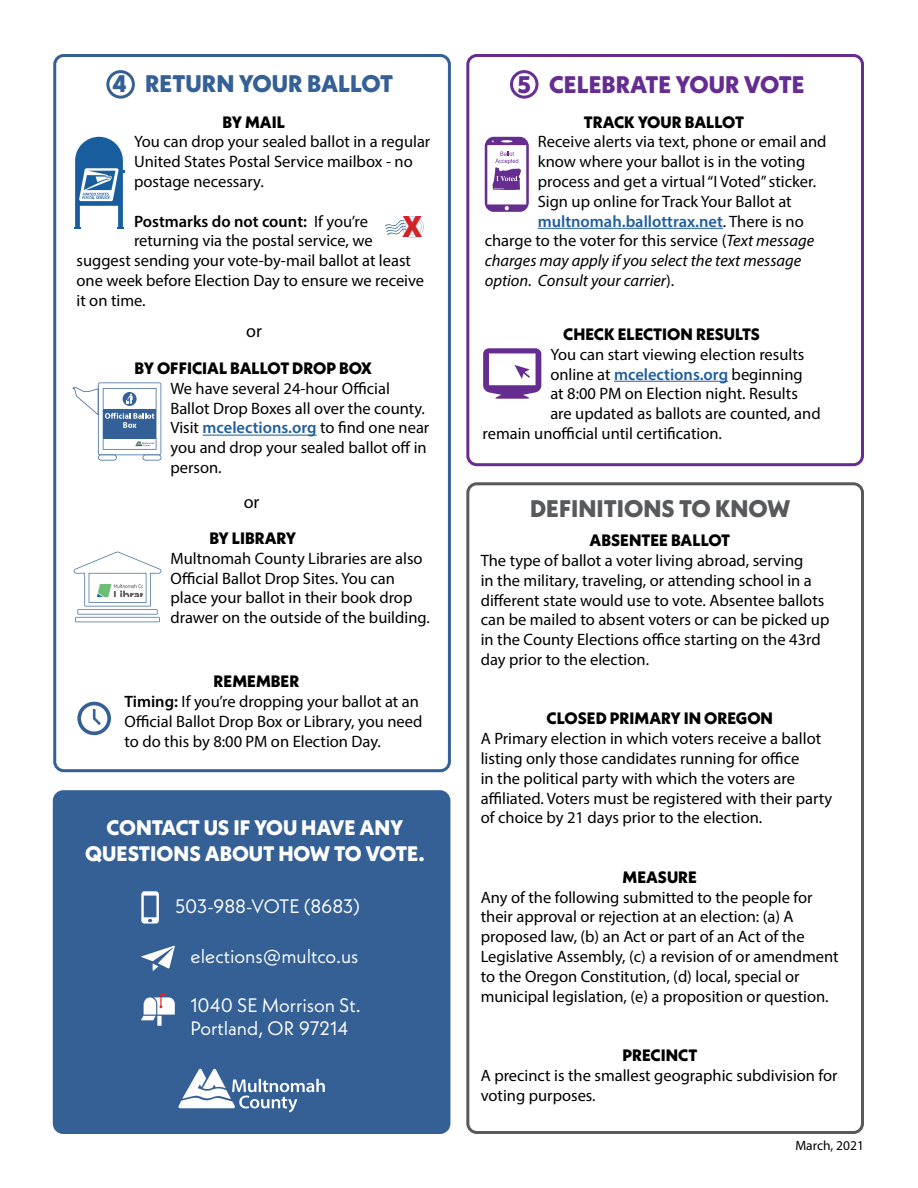
<style>
.page{position:relative;width:918px;height:1188px;background:#fff}
.page>*{position:absolute;margin:0;border:0;box-sizing:border-box;transform-origin:0 0}
.t1{font:800 30px "Neue Kabel";color:#d2232a}
.t2{font:800 24px "Neue Kabel";color:#662d91}
.t3{font:800 24px "Neue Kabel";color:#346095}
.t4{font:800 24px "Neue Kabel";color:#58595b}
.t5{font:800 21px/25.2px "Neue Kabel";color:#fff;text-align:center}
.t6{font:19.5px "Neue Kabel";color:#fff}
.t7{font:18px "Myriad Pro";color:#000}
.t8{font:16.5px/19.8px "Myriad Pro";color:#000}
.t9{font:800 16.5px "Neue Kabel";color:#000}
.t10{font:italic 16.5px "Myriad Pro";color:#000}
.t11{font:600 16.5px "Myriad Pro";color:#215e9e}
.t12{font:600 16.5px "Myriad Pro";color:#000}
.t13{font:13.5px "Myriad Pro";color:#000}
.s1{font-weight:400}
.s2{font-weight:600;color:#215e9e}
.s3{font-weight:600}
.s4{font-weight:400;color:#000}
.s5{font-style:italic}
.s6{font-style:normal}
</style>
<div class="page">
<div style="left:54px;top:792px;width:395px;height:340px;background:#346095;border-radius:9px"></div>
<div style="left:53px;top:790px;width:397px;height:344px;border:3px solid #346095;border-radius:9px"></div>
<div style="left:53px;top:54px;width:398px;height:718px;border:3px solid #346095;border-radius:9px"></div>
<div style="left:466px;top:54px;width:398px;height:412px;border:3px solid #662d91;border-radius:9px"></div>
<div style="left:466px;top:482px;width:398px;height:652px;border:3px solid #58595b;border-radius:9px"></div>
<hr style="left:538px;top:228px;width:185px;height:1px;background:#215e9e">
<hr style="left:614px;top:381px;width:114px;height:1px;background:#215e9e">
<hr style="left:203px;top:435px;width:114px;height:1px;background:#215e9e">
<div style="left:106px;top:70px;width:29px;height:29px;border:3px solid #346095;border-radius:50%"></div>
<svg style="left:74px;top:137px;width:51px;height:92px"></svg>
<svg style="left:73px;top:383px;width:88px;height:77px"></svg>
<svg style="left:73px;top:552px;width:89px;height:70px"></svg>
<svg style="left:77px;top:702px;width:34px;height:33px"></svg>
<svg style="left:385px;top:216px;width:39px;height:22px"></svg>
<svg style="left:141px;top:946px;width:34px;height:25px"></svg>
<div style="left:157px;top:1016px;width:5px;height:10px;background:#fff"></div>
<svg style="left:141px;top:993px;width:34px;height:27px"></svg>
<svg style="left:141px;top:891px;width:18px;height:33px"></svg>
<svg style="left:178px;top:1068px;width:147px;height:44px"></svg>
<div style="left:510px;top:70px;width:28px;height:29px;border:3px solid #683092;border-radius:50%"></div>
<svg style="left:485px;top:137px;width:44px;height:75px"></svg>
<svg style="left:483px;top:348px;width:58px;height:51px"></svg>
<p class="t3" style="left:113px;top:69px;width:282px">4 RETURN YOUR BALLOT</p>
<p class="t9" style="left:223px;top:111px;width:64px">BY MAIL</p>
<p class="t8" style="left:134px;top:132px;width:298px">You can drop your sealed ballot in a regular<br>United States Postal Service mailbox - no postage necessary.</p>
<p class="t12" style="left:134px;top:211px;width:236px">Postmarks do not count: <span class="s1">If you’re</span></p>
<p class="t8" style="left:134px;top:231px;width:240px">returning via the postal service, we</p>
<p class="t8" style="left:76px;top:251px;width:336px">suggest sending your vote-by-mail ballot at least</p>
<p class="t8" style="left:76px;top:270px;width:349px">one week before Election Day to ensure we receive</p>
<p class="t8" style="left:76px;top:290px;width:71px">it on time.</p>
<p class="t1" style="left:402px;top:207px;width:22px">X</p>
<p class="t7" style="left:246px;top:320px;width:17px">or</p>
<p class="t9" style="left:135px;top:358px;width:239px">BY OFFICIAL BALLOT DROP BOX</p>
<p class="t8" style="left:170px;top:378px;width:260px">We have several 24-hour Official<br>Ballot Drop Boxes all over the county.<br>Visit <span class="s2">mcelections.org</span> to find one near you and drop your sealed ballot off in person.</p>
<p class="t7" style="left:244px;top:490px;width:17px">or</p>
<p class="t9" style="left:209px;top:528px;width:88px">BY LIBRARY</p>
<p class="t8" style="left:170px;top:548px;width:261px">Multnomah County Libraries are also Official Ballot Drop Sites. You can place your ballot in their book drop drawer on the outside of the building.</p>
<p class="t9" style="left:214px;top:671px;width:87px">REMEMBER</p>
<p class="t8" style="left:124px;top:691px;width:299px"><span class="s3">Timing:</span> If you’re dropping your ballot at an<br>Official Ballot Drop Box or Library, you need to do this by 8:00 PM on Election Day.</p>
<p class="t5" style="left:85px;top:815px;width:341px">CONTACT US IF YOU HAVE ANY<br>QUESTIONS ABOUT HOW TO VOTE.</p>
<p class="t6" style="left:175px;top:893px;width:187px">503-988-VOTE (8683)</p>
<p class="t6" style="left:191px;top:944px;width:169px">elections@multco.us</p>
<p class="t6" style="left:190px;top:992px;width:172px">1040 SE Morrison St.</p>
<p class="t6" style="left:190px;top:1016px;width:159px">Portland, OR 97214</p>
<p class="t2" style="left:518px;top:70px;width:289px">5 CELEBRATE YOUR VOTE</p>
<p class="t9" style="left:584px;top:111px;width:162px">TRACK YOUR BALLOT</p>
<p class="t8" style="left:538px;top:132px;width:290px">Receive alerts via text, phone or email and</p>
<p class="t8" style="left:538px;top:152px;width:269px">know where your ballot is in the voting</p>
<p class="t8" style="left:538px;top:171px;width:280px">process and get a virtual “I Voted” sticker.</p>
<p class="t8" style="left:538px;top:191px;width:255px">Sign up online for Track Your Ballot at</p>
<p class="t11" style="left:538px;top:211px;width:268px">multnomah.ballottrax.net<span class="s4">. There is no</span></p>
<p class="t8" style="left:485px;top:231px;width:331px">charge to the voter for this service (<span class="s5">Text message</span></p>
<p class="t10" style="left:485px;top:251px;width:318px">charges may apply if you select the text message</p>
<p class="t10" style="left:485px;top:270px;width:191px">option. Consult your carrier<span class="s6">).</span></p>
<p class="t9" style="left:563px;top:324px;width:198px">CHECK ELECTION RESULTS</p>
<p class="t8" style="left:550px;top:344px;width:256px">You can start viewing election results</p>
<p class="t8" style="left:550px;top:364px;width:254px">online at <span class="s2">mcelections.org</span> beginning</p>
<p class="t8" style="left:550px;top:384px;width:249px">at 8:00 PM on Election night. Results</p>
<p class="t8" style="left:550px;top:403px;width:272px">are updated as ballots are counted, and</p>
<p class="t8" style="left:483px;top:423px;width:241px">remain unofficial until certification.</p>
<p class="t4" style="left:530px;top:494px;width:262px">DEFINITIONS TO KNOW</p>
<p class="t9" style="left:590px;top:530px;width:142px">ABSENTEE BALLOT</p>
<p class="t8" style="left:481px;top:550px;width:350px">The type of ballot a voter living abroad, serving<br>in the military, traveling, or attending school in a different state would use to vote. Absentee ballots can be mailed to absent voters or can be picked up in the County Elections office starting on the 43rd day prior to the election.</p>
<p class="t9" style="left:547px;top:708px;width:228px">CLOSED PRIMARY IN OREGON</p>
<p class="t8" style="left:481px;top:729px;width:353px">A Primary election in which voters receive a ballot listing only those candidates running for office<br>in the political party with which the voters are affiliated. Voters must be registered with their party of choice by 21 days prior to the election.</p>
<p class="t9" style="left:623px;top:867px;width:76px">MEASURE</p>
<p class="t8" style="left:481px;top:887px;width:359px">Any of the following submitted to the people for their approval or rejection at an election: (a) A proposed law, (b) an Act or part of an Act of the Legislative Assembly, (c) a revision of or amendment to the Oregon Constitution, (d) local, special or municipal legislation, (e) a proposition or question.</p>
<p class="t9" style="left:623px;top:1045px;width:76px">PRECINCT</p>
<p class="t8" style="left:481px;top:1065px;width:358px">A precinct is the smallest geographic subdivision for voting purposes.</p>
<p class="t13" style="left:795px;top:1138px;width:70px">March, 2021</p>
</div>
